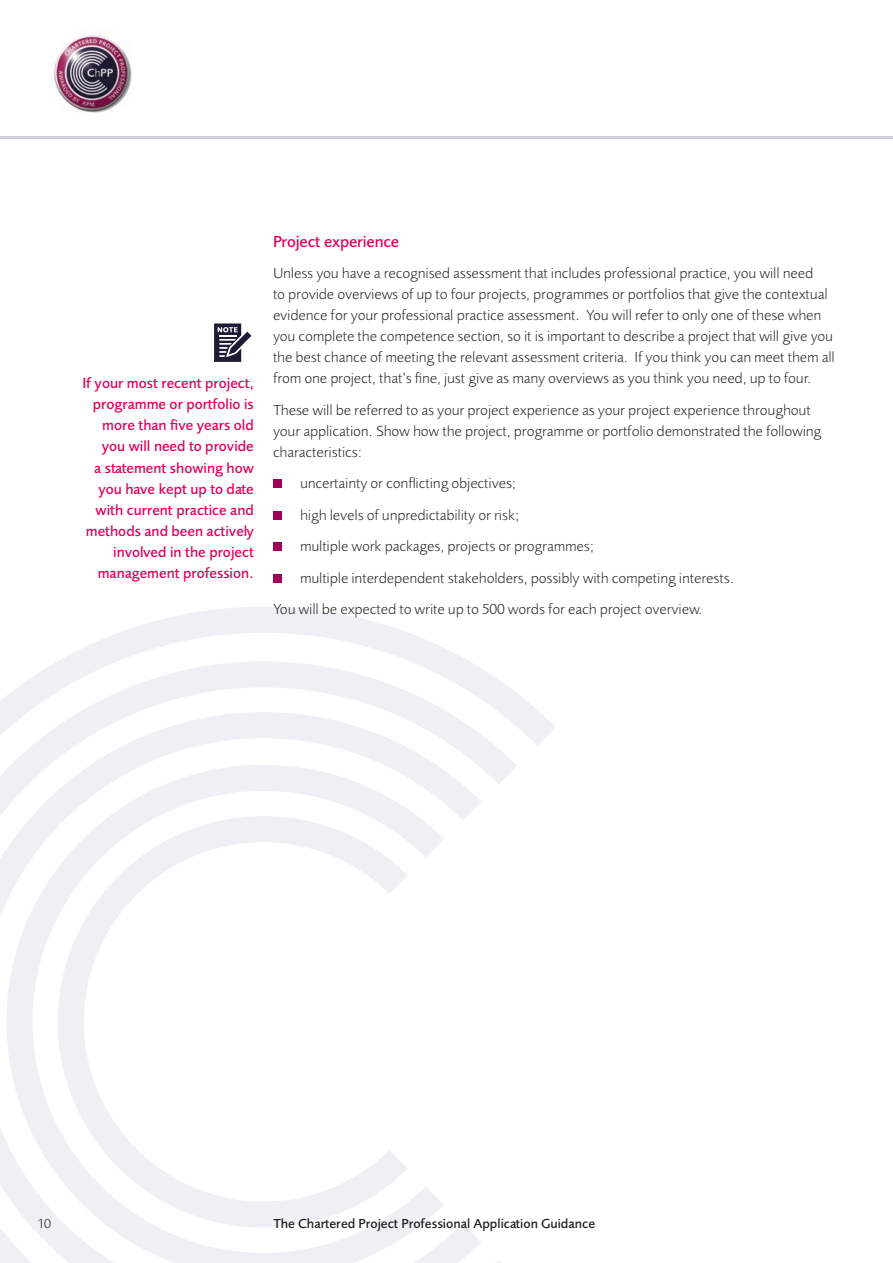
<style>
.page{position:relative;width:893px;height:1263px;background:#fff}
.page>*{position:absolute;margin:0;border:0;box-sizing:border-box;transform-origin:0 0}
.t1{font:500 16.5px "Foundry Sans";letter-spacing:-.01em;color:#e1005b}
.t2{font:300 15px/21px "Foundry Sans";color:#1d1d1b}
.t3{font:500 15px/21px "Foundry Sans";color:#e1005b;text-align:right}
.t4{font:500 13.5px "Foundry Sans";color:#1d1d1b}
.t5{font:300 13.5px "Foundry Sans";color:#1d1d1b}
</style>
<div class="page">
<svg style="left:59px;top:607px;width:497px;height:138px"></svg>
<svg style="left:0;top:661px;width:517px;height:602px"></svg>
<svg style="left:0;top:712px;width:481px;height:551px"></svg>
<svg style="left:7px;top:765px;width:437px;height:498px"></svg>
<svg style="left:58px;top:816px;width:350px;height:411px"></svg>
<hr style="left:0;top:136px;width:893px;height:2px;background:#d2ced8">
<img style="left:54px;top:35px;width:78px;height:78px">
<div style="left:273px;top:479px;width:9px;height:9px;background:#9e0055"></div>
<div style="left:273px;top:511px;width:9px;height:9px;background:#9e0055"></div>
<div style="left:273px;top:542px;width:9px;height:9px;background:#9e0055"></div>
<div style="left:273px;top:574px;width:9px;height:9px;background:#9e0055"></div>
<svg style="left:214px;top:323px;width:38px;height:39px"></svg>
<p class="t3" style="left:82px;top:373px;width:173px">If your most recent project, programme or portfolio is more than five years old you will need to provide<br>a statement showing how you have kept up to date with current practice and methods and been actively involved in the project management profession.</p>
<p class="t1" style="left:273px;top:231px;width:128px">Project experience</p>
<p class="t2" style="left:273px;top:263px;width:563px">Unless you have a recognised assessment that includes professional practice, you will need<br>to provide overviews of up to four projects, programmes or portfolios that give the contextual evidence for your professional practice assessment. You will refer to only one of these when you complete the competence section, so it is important to describe a project that will give you the best chance of meeting the relevant assessment criteria. If you think you can meet them all from one project, that’s fine, just give as many overviews as you think you need, up to four.</p>
<p class="t2" style="left:273px;top:399px;width:550px">These will be referred to as your project experience as your project experience throughout your application. Show how the project, programme or portfolio demonstrated the following characteristics:</p>
<p class="t2" style="left:300px;top:473px;width:217px">uncertainty or conflicting objectives;</p>
<p class="t2" style="left:300px;top:504px;width:221px">high levels of unpredictability or risk;</p>
<p class="t2" style="left:300px;top:536px;width:295px">multiple work packages, projects or programmes;</p>
<p class="t2" style="left:300px;top:567px;width:435px">multiple interdependent stakeholders, possibly with competing interests.</p>
<p class="t2" style="left:273px;top:599px;width:431px">You will be expected to write up to 500 words for each project overview.</p>
<p class="t5" style="left:37px;top:1215px;width:15px">10</p>
<p class="t4" style="left:273px;top:1215px;width:323px">The Chartered Project Professional Application Guidance</p>
</div>
